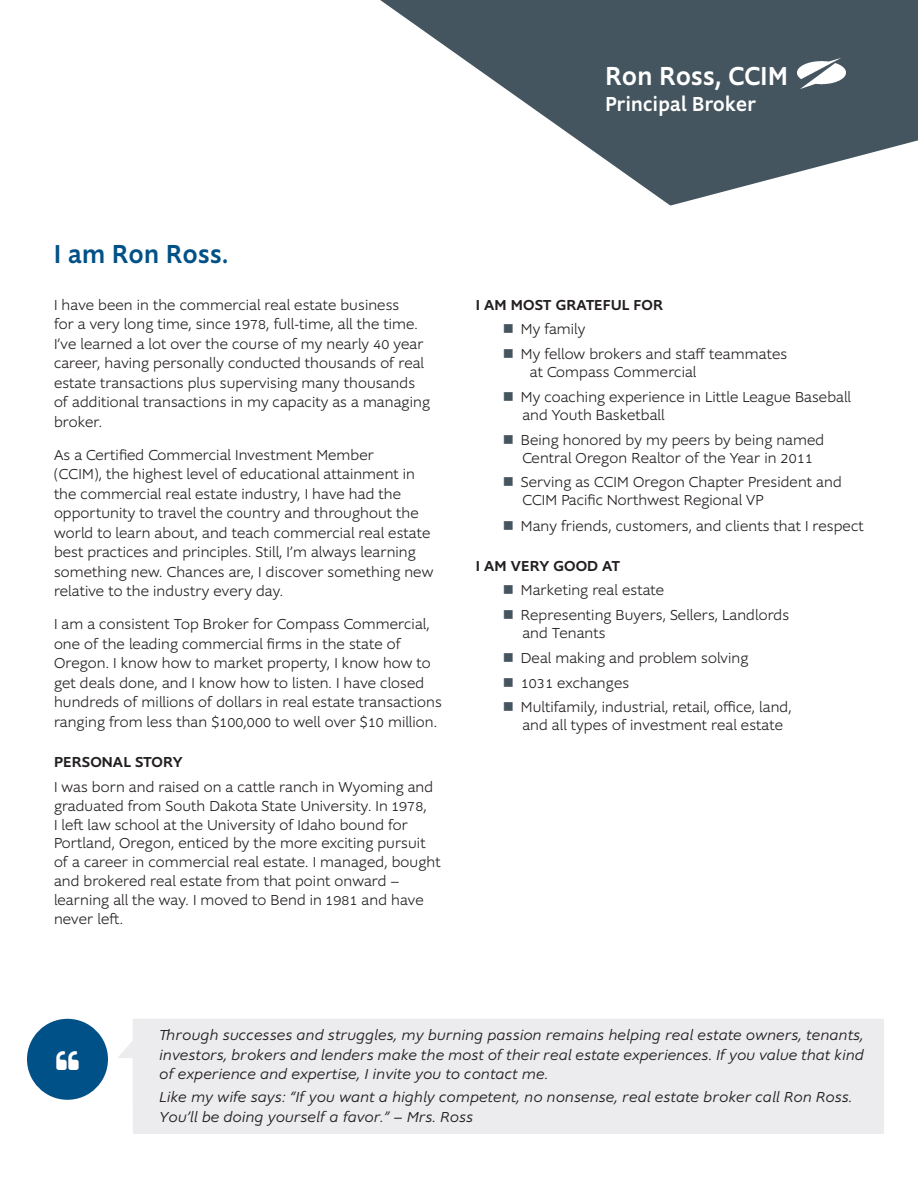
<style>
.page{position:relative;width:918px;height:1188px;background:#fff}
.page>*{position:absolute;margin:0;border:0;box-sizing:border-box;transform-origin:0 0}
.Bio_NAME{font:500 27px "Supra";letter-spacing:.02em;color:#fff;scale:.9 1}
.Body_Text{font:500 27px "Supra";letter-spacing:.02em;color:#005187;scale:.9 1}
.Bio_TITLE{font:500 21px "Supra";letter-spacing:.02em;color:#fff;scale:.9 1}
.Body_Text-2{font:300 15px/19.5px "Supra";letter-spacing:.01em;color:#231f20}
.Bullet_Point_Body_Te{font:300 15px/18px "Supra";letter-spacing:.01em;color:#231f20}
.Body_Text-3{font:italic 300 15px/19.5px "Supra";letter-spacing:.02em;color:#231f20;text-align:justify}
.Body_Text-4{font:500 15px "Supra";letter-spacing:.01em;color:#231f20}
.s1{color:#45555f}
</style>
<div class="page">
<svg style="left:380px;top:0;width:538px;height:206px;fill:#45555f"></svg>
<img style="left:797px;top:59px;width:48px;height:29px">
<div style="left:118px;top:1019px;width:766px;height:115px;background:#ececee"></div>
<div style="left:27px;top:1019px;width:81px;height:81px;background:#005187;border-radius:50%"></div>
<p class="Bio_NAME" style="left:606px;top:58px;width:204px">Ron Ross, CCIM</p>
<p class="Bio_TITLE" style="left:606px;top:89px;width:169px">Principal Broker</p>
<p class="Body_Text" style="left:54px;top:236px;width:195px">I am Ron Ross.</p>
<p class="Body_Text-2" style="left:54px;top:295px;width:377px">I have been in the commercial real estate business<br>for a very long time, since 1978, full-time, all the time.<br>I’ve learned a lot over the course of my nearly 40 year career, having personally conducted thousands of real estate transactions plus supervising many thousands of additional transactions in my capacity as a managing broker.</p>
<p class="Body_Text-2" style="left:54px;top:445px;width:381px">As a Certified Commercial Investment Member<br>(CCIM), the highest level of educational attainment in the commercial real estate industry, I have had the opportunity to travel the country and throughout the world to learn about, and teach commercial real estate best practices and principles. Still, I’m always learning something new. Chances are, I discover something new relative to the industry every day.</p>
<p class="Body_Text-2" style="left:54px;top:614px;width:389px">I am a consistent Top Broker for Compass Commercial, one of the leading commercial firms in the state of Oregon. I know how to market property, I know how to get deals done, and I know how to listen. I have closed hundreds of millions of dollars in real estate transactions ranging from less than $100,000 to well over $10 million.</p>
<p class="Body_Text-4" style="left:54px;top:751px;width:130px">PERSONAL STORY</p>
<p class="Body_Text-2" style="left:54px;top:778px;width:388px;line-height:18.9px">I was born and raised on a cattle ranch in Wyoming and graduated from South Dakota State University. In 1978,<br>I left law school at the University of Idaho bound for Portland, Oregon, enticed by the more exciting pursuit of a career in commercial real estate. I managed, bought and brokered real estate from that point onward — learning all the way. I moved to Bend in 1981 and have never left.</p>
<p class="Body_Text-4" style="left:476px;top:294px;width:189px">I AM MOST GRATEFUL FOR</p>
<p class="Bullet_Point_Body_Te" style="left:503px;top:320px;width:84px"><span class="s1">■</span> My family</p>
<p class="Bullet_Point_Body_Te" style="left:530px;top:345px;width:259px;text-indent:-27px"><span class="s1">■</span> My fellow brokers and staff teammates at Compass Commercial</p>
<p class="Bullet_Point_Body_Te" style="left:522px;top:388px;width:330px;text-indent:-20px"><span class="s1">■</span> My coaching experience in Little League Baseball and Youth Basketball</p>
<p class="Bullet_Point_Body_Te" style="left:503px;top:431px;width:323px;text-align:center"><span class="s1">■</span> Being honored by my peers by being named<br>Central Oregon Realtor of the Year in 2011</p>
<p class="Bullet_Point_Body_Te" style="left:522px;top:473px;width:321px;text-indent:-20px"><span class="s1">■</span> Serving as CCIM Oregon Chapter President and<br>CCIM Pacific Northwest Regional VP</p>
<p class="Bullet_Point_Body_Te" style="left:503px;top:517px;width:362px"><span class="s1">■</span> Many friends, customers, and clients that I respect</p>
<p class="Body_Text-4" style="left:476px;top:555px;width:146px">I AM VERY GOOD AT</p>
<p class="Bullet_Point_Body_Te" style="left:503px;top:581px;width:163px"><span class="s1">■</span> Marketing real estate</p>
<p class="Bullet_Point_Body_Te" style="left:522px;top:606px;width:268px;text-indent:-20px"><span class="s1">■</span> Representing Buyers, Sellers, Landlords and Tenants</p>
<p class="Bullet_Point_Body_Te" style="left:503px;top:649px;width:247px"><span class="s1">■</span> Deal making and problem solving</p>
<p class="Bullet_Point_Body_Te" style="left:503px;top:674px;width:128px"><span class="s1">■</span> 1031 exchanges</p>
<p class="Bullet_Point_Body_Te" style="left:522px;top:698px;width:271px;text-indent:-20px"><span class="s1">■</span> Multifamily, industrial, retail, office, land, and all types of investment real estate</p>
<p class="Body_Text-3" style="left:160px;top:1025px;width:706px">Through successes and struggles, my burning passion remains helping real estate owners, tenants, investors, brokers and lenders make the most of their real estate experiences. If you value that kind of experience and expertise, I invite you to contact me.</p>
<p class="Body_Text-3" style="left:160px;top:1087px;width:695px">Like my wife says: “If you want a highly competent, no nonsense, real estate broker call Ron Ross.<br>You’ll be doing yourself a favor.” — Mrs. Ross</p>
</div>
